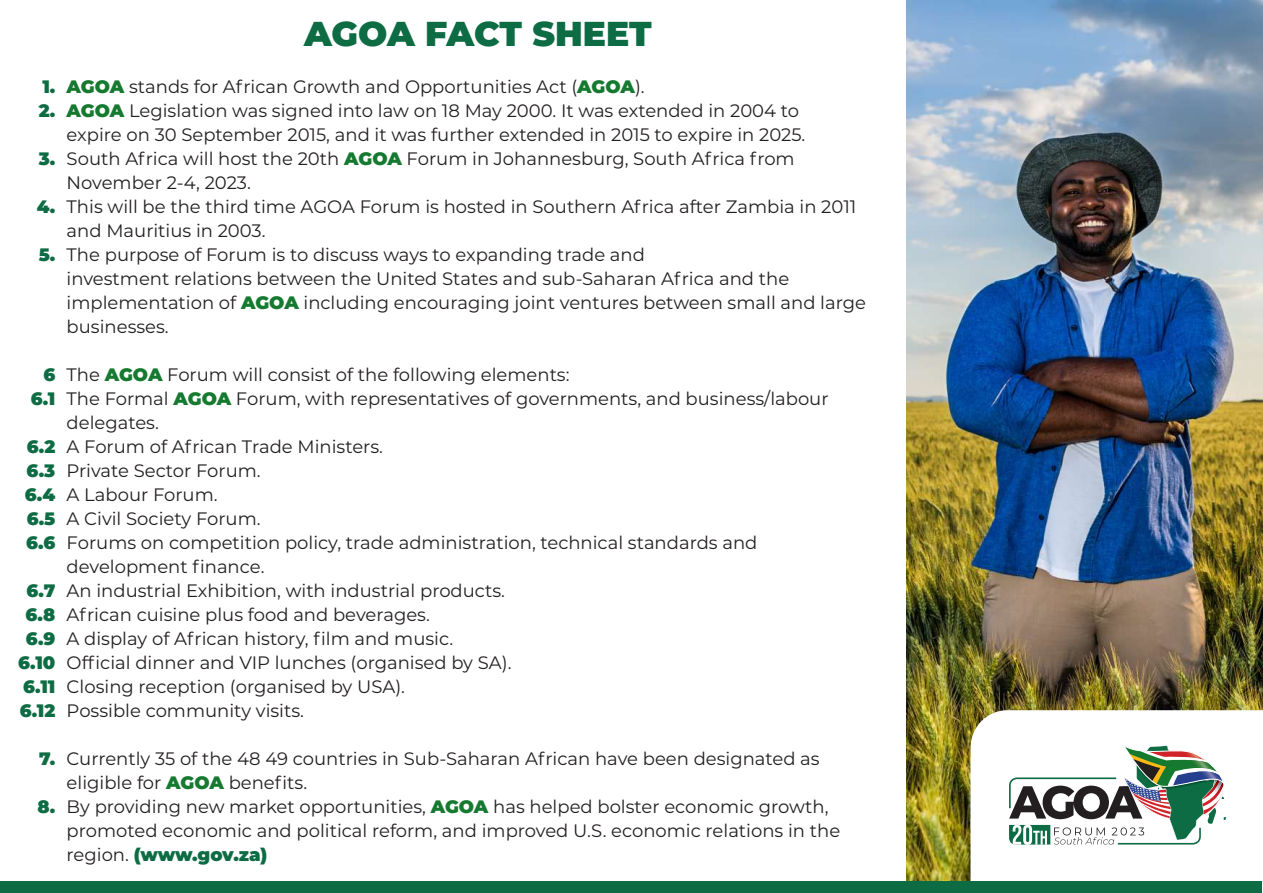
<style>
.page{position:relative;width:1263px;height:893px;background:#fff}
.page>*{position:absolute;margin:0;border:0;box-sizing:border-box;transform-origin:0 0}
.t1{font:900 34.5px "Montserrat";letter-spacing:-.005em;color:#0d6c43}
.t2{font:18px/24px "Montserrat";color:#231f20}
.t3{font:900 18px/24px "Montserrat";color:#0d6c43}
.s1{font-weight:900;color:#157a2f}
.s2{font-weight:900;color:#0d6c43}
</style>
<div class="page">
<img style="left:906px;top:1px;width:356px;height:880px">
<svg style="left:971px;top:710px;width:292px;height:171px"></svg>
<svg style="left:1008px;top:745px;width:218px;height:112px"></svg>
<div style="left:1px;top:881px;width:1261px;height:11px;background:#0d6c43"></div>
<h1 class="t1" style="left:304px;top:8px;width:349px">AGOA FACT SHEET</h1>
<p class="t3" style="left:39px;top:74px;width:18px">1.<br>2.</p>
<p class="t3" style="left:39px;top:146px;width:18px">3.</p>
<p class="t3" style="left:37px;top:194px;width:20px">4.</p>
<p class="t3" style="left:39px;top:242px;width:18px">5.</p>
<p class="t3" style="left:31px;top:362px;width:26px;text-align:right">6<br>6.1</p>
<p class="t3" style="left:25px;top:434px;width:32px;text-align:justify">6.2<br>6.3<br>6.4<br>6.5<br>6.6</p>
<p class="t3" style="left:18px;top:578px;width:39px;text-align:center">6.7<br>6.8<br>6.9<br>6.10<br>6.11<br>6.12</p>
<p class="t3" style="left:39px;top:746px;width:18px">7.</p>
<p class="t3" style="left:38px;top:794px;width:19px">8.</p>
<p class="t2" style="left:67px;top:74px;width:801px"><span class="s1">AGOA</span> stands for African Growth and Opportunities Act (<span class="s1">AGOA</span>).<br><span class="s1">AGOA</span> Legislation was signed into law on 18 May 2000. It was extended in 2004 to<br>expire on 30 September 2015, and it was further extended in 2015 to expire in 2025.<br>South Africa will host the 20th <span class="s1">AGOA</span> Forum in Johannesburg, South Africa from November 2-4, 2023.<br>This will be the third time AGOA Forum is hosted in Southern Africa after Zambia in 2011 and Mauritius in 2003.<br>The purpose of Forum is to discuss ways to expanding trade and<br>investment relations between the United States and sub-Saharan Africa and the implementation of <span class="s1">AGOA</span> including encouraging joint ventures between small and large businesses.</p>
<p class="t2" style="left:67px;top:362px;width:763px">The <span class="s1">AGOA</span> Forum will consist of the following elements:<br>The Formal <span class="s1">AGOA</span> Forum, with representatives of governments, and business/labour delegates.<br>A Forum of African Trade Ministers.<br>Private Sector Forum.<br>A Labour Forum.<br>A Civil Society Forum.<br>Forums on competition policy, trade administration, technical standards and development finance.<br>An industrial Exhibition, with industrial products.<br>African cuisine plus food and beverages.<br>A display of African history, film and music.<br>Official dinner and VIP lunches (organised by SA).<br>Closing reception (organised by USA).<br>Possible community visits.</p>
<p class="t2" style="left:67px;top:746px;width:775px">Currently 35 of the 48 49 countries in Sub-Saharan African have been designated as eligible for <span class="s1">AGOA</span> benefits.<br>By providing new market opportunities, <span class="s1">AGOA</span> has helped bolster economic growth, promoted economic and political reform, and improved U.S. economic relations in the region. <span class="s2">(www.gov.za)</span></p>
</div>
